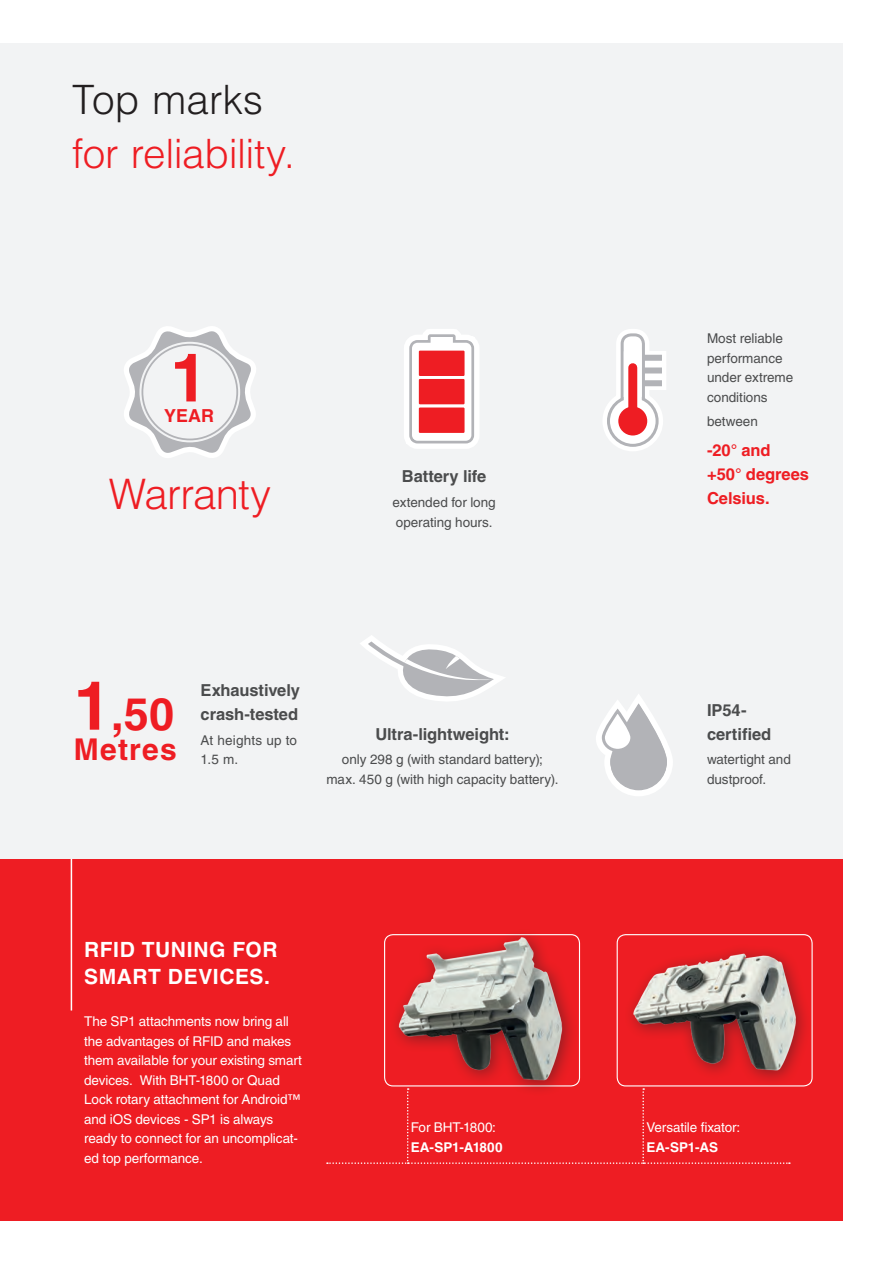
<style>
.page{position:relative;width:885px;height:1263px;background:#fff}
.page>*{position:absolute;margin:0;border:0;box-sizing:border-box;transform-origin:0 0}
.t1{font:700 66.9px "Helvetica LT Std";color:#ee1d23}
.t2{font:700 45px "Helvetica LT Std";color:#ee1d23}
.t3{font:300 42px "Helvetica LT Std";letter-spacing:-.02em;color:#ee1d23}
.t4{font:300 40.5px "Helvetica LT Std";letter-spacing:-.015em;color:#ee1d23}
.t5{font:300 40.5px "Helvetica LT Std";letter-spacing:.005em;color:#231f20}
.t6{font:700 30px "Helvetica LT Std";letter-spacing:.04em;color:#ee1d23}
.t7{font:700 21px/27px "Helvetica LT Std";letter-spacing:.025em;color:#fff}
.t8{font:700 18px "Helvetica LT Std";color:#ee1d23}
.t9{font:700 16.5px/24px "Helvetica LT Std";letter-spacing:-.005em;color:#4b4c4d}
.t10{font:700 16.5px/24px "Helvetica LT Std";letter-spacing:-.005em;color:#ee1d23}
.t11{font:13.5px/19.5px "Helvetica LT Std";letter-spacing:-.01em;color:#fff}
.t12{font:13.5px/19.5px "Helvetica LT Std";color:#4b4c4d}
.t13{font:700 13.5px "Helvetica LT Std";color:#fff}
.s1{font-size:67.5px}
</style>
<div class="page">
<div style="left:0;top:43px;width:842px;height:1177px;background:#f2f3f4"></div>
<div style="left:0;top:859px;width:842px;height:361px;background:#ee1d23"></div>
<hr style="left:71px;top:859px;width:1px;height:151px;background:#fff">
<svg style="left:404px;top:329px;width:75px;height:120px"></svg>
<svg style="left:124px;top:326px;width:132px;height:132px"></svg>
<div style="left:138px;top:340px;width:103px;height:104px;background:#f2f3f4;border-radius:50%"></div>
<div style="left:137px;top:339px;width:106px;height:106px;border:3px solid #b2b3b7;border-radius:50%"></div>
<div style="left:141px;top:344px;width:97px;height:96px;border:2px solid #b2b3b7;border-radius:50%"></div>
<svg style="left:607px;top:702px;width:62px;height:91px"></svg>
<div style="left:604px;top:699px;width:68px;height:97px;border:6px solid #fff;border-radius:31px"></div>
<svg style="left:596px;top:694px;width:47px;height:68px"></svg>
<svg style="left:610px;top:703px;width:56px;height:86px;fill:#b2b3b7"></svg>
<svg style="left:603px;top:711px;width:28px;height:39px"></svg>
<div style="left:601px;top:710px;width:32px;height:42px;border:3px solid #b2b3b7;border-radius:14px"></div>
<svg style="left:360px;top:635px;width:145px;height:65px"></svg>
<svg style="left:603px;top:329px;width:63px;height:122px"></svg>
<svg style="left:645px;top:351px;width:14px;height:13px"></svg>
<svg style="left:645px;top:364px;width:14px;height:12px"></svg>
<svg style="left:645px;top:376px;width:14px;height:14px"></svg>
<div style="left:622px;top:335px;width:21px;height:86px;background:#fff;border-radius:9px"></div>
<div style="left:620px;top:333px;width:25px;height:90px;border:3px solid #b2b3b7;border-radius:9px"></div>
<svg style="left:608px;top:397px;width:49px;height:48px"></svg>
<div style="left:607px;top:395px;width:51px;height:52px;border:3px solid #b2b3b7;border-radius:50%"></div>
<svg style="left:623px;top:352px;width:18px;height:58px"></svg>
<div style="left:628px;top:368px;width:9px;height:48px;background:#ee1d23"></div>
<div style="left:618px;top:407px;width:29px;height:28px;background:#ee1d23;border-radius:50%"></div>
<div style="left:642px;top:355px;width:20px;height:6px;background:#b2b3b7"></div>
<div style="left:642px;top:367px;width:20px;height:6px;background:#b2b3b7"></div>
<div style="left:642px;top:380px;width:20px;height:6px;background:#b2b3b7"></div>
<div style="left:388px;top:927px;width:190px;height:170px;background:#231f20;opacity:.5"></div>
<img style="left:393px;top:934px;width:174px;height:154px">
<div style="left:616px;top:934px;width:196px;height:152px;border:1px solid #fff;border-radius:9px"></div>
<div style="left:622px;top:943px;width:189px;height:144px;background:#231f20;opacity:.5"></div>
<img style="left:628px;top:946px;width:178px;height:134px">
<svg style="left:327px;top:1088px;width:462px;height:76px"></svg>
<h3 class="t5" style="left:72px;top:74px;width:192px">Top marks</h3>
<h3 class="t4" style="left:72px;top:128px;width:224px">for reliability.</h3>
<h1 class="t1" style="left:170px;top:337px;width:39px">1</h1>
<h3 class="t8" style="left:164px;top:405px;width:51px">YEAR</h3>
<h3 class="t3" style="left:109px;top:468px;width:164px">Warranty</h3>
<p class="t9" style="left:402px;top:464px;width:86px">Battery life</p>
<p class="t12" style="left:392px;top:493px;width:105px">extended for long operating hours.</p>
<h2 class="t2" style="left:74px;top:686px;width:102px"><span class="s1">1</span>,50</h2>
<h3 class="t6" style="left:74px;top:731px;width:105px">Metres</h3>
<p class="t9" style="left:200px;top:678px;width:101px">Exhaustively crash-tested</p>
<p class="t12" style="left:200px;top:730px;width:98px">At heights up to<br>1.5 m.</p>
<p class="t9" style="left:375px;top:721px;width:136px">Ultra-lightweight:</p>
<p class="t12" style="left:326px;top:750px;width:234px;text-align:center">only 298 g (with standard battery); max. 450 g (with high capacity battery).</p>
<h3 class="t7" style="left:84px;top:935px;width:195px">RFID TUNING FOR<br>SMART DEVICES.</h3>
<p class="t11" style="left:84px;top:1012px;width:219px">The SP1 attachments now bring all the advantages of RFID and makes them available for your existing smart devices. With BHT-1800 or Quad<br>Lock rotary attachment for Android™ and iOS devices - SP1 is always ready to connect for an uncomplicat&shy;ed top performance.</p>
<p class="t11" style="left:410px;top:1118px;width:87px">For BHT-1800:</p>
<p class="t13" style="left:410px;top:1139px;width:93px">EA-SP1-A1800</p>
<p class="t12" style="left:707px;top:329px;width:88px">Most reliable performance under extreme conditions</p>
<p class="t12" style="left:707px;top:412px;width:52px">between</p>
<p class="t10" style="left:707px;top:438px;width:104px">-20° and +50° degrees<br>Celsius.</p>
<p class="t9" style="left:707px;top:697px;width:66px">IP54- certified</p>
<p class="t12" style="left:707px;top:750px;width:85px">watertight and dustproof.</p>
<p class="t11" style="left:646px;top:1118px;width:95px">Versatile fixator:</p>
<p class="t13" style="left:646px;top:1139px;width:73px">EA-SP1-AS</p>
</div>
